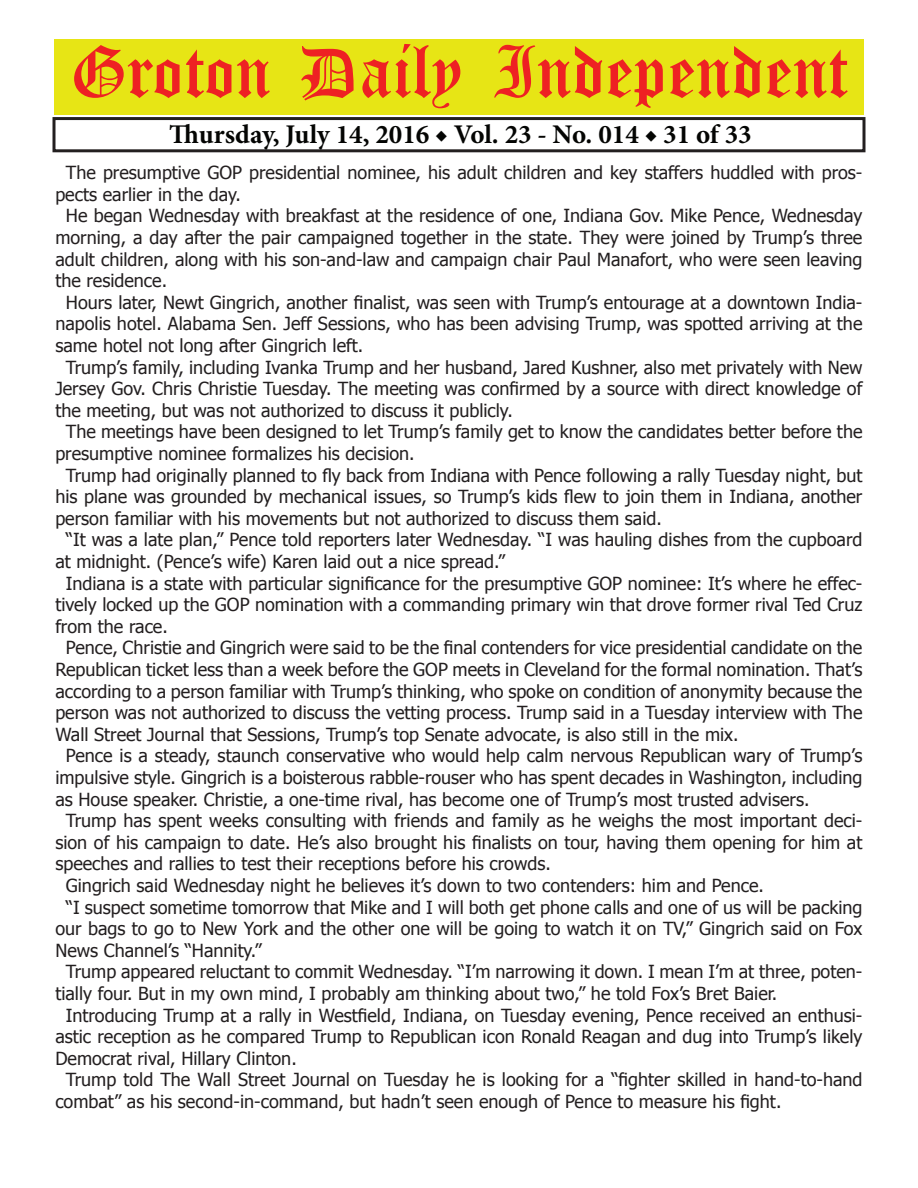
<style>
.page{position:relative;width:918px;height:1188px;background:#fff}
.page>*{position:absolute;margin:0;border:0;box-sizing:border-box;transform-origin:0 0}
.t1{font:54px "Old English Five";color:#ee2123}
.t2{font:700 27px "Minion Pro";color:#040503}
.t3{font:18px "Tahoma";color:#231f20}
</style>
<div class="page">
<div style="left:52px;top:117px;width:814px;height:35px;border:3px solid #231f20"></div>
<div style="left:54px;top:40px;width:810px;height:75px;background:#e7e515"></div>
<h1 class="t1" style="left:70px;top:47px;width:779px">Groton Daily Independent</h1>
<h2 class="t2" style="left:169px;top:116px;width:584px">Thursday, July 14, 2016 ◆ Vol. 23 - No. 014 ◆ 31 of 33</h2>
<p class="t3" style="left:66px;top:161px;width:798px">The presumptive GOP presidential nominee, his adult children and key staffers huddled with pros-</p>
<p class="t3" style="left:55px;top:182px;width:187px">pects earlier in the day.</p>
<p class="t3" style="left:66px;top:204px;width:798px">He began Wednesday with breakfast at the residence of one, Indiana Gov. Mike Pence, Wednesday</p>
<p class="t3" style="left:55px;top:225px;width:809px">morning, a day after the pair campaigned together in the state. They were joined by Trump’s three</p>
<p class="t3" style="left:55px;top:247px;width:809px">adult children, along with his son-and-law and campaign chair Paul Manafort, who were seen leaving</p>
<p class="t3" style="left:55px;top:269px;width:113px">the residence.</p>
<p class="t3" style="left:66px;top:290px;width:798px">Hours later, Newt Gingrich, another finalist, was seen with Trump’s entourage at a downtown India-</p>
<p class="t3" style="left:55px;top:312px;width:809px">napolis hotel. Alabama Sen. Jeff Sessions, who has been advising Trump, was spotted arriving at the</p>
<p class="t3" style="left:55px;top:333px;width:309px">same hotel not long after Gingrich left.</p>
<p class="t3" style="left:66px;top:355px;width:798px">Trump’s family, including Ivanka Trump and her husband, Jared Kushner, also met privately with New</p>
<p class="t3" style="left:55px;top:377px;width:809px">Jersey Gov. Chris Christie Tuesday. The meeting was confirmed by a source with direct knowledge of</p>
<p class="t3" style="left:55px;top:398px;width:459px">the meeting, but was not authorized to discuss it publicly.</p>
<p class="t3" style="left:66px;top:420px;width:798px">The meetings have been designed to let Trump’s family get to know the candidates better before the</p>
<p class="t3" style="left:55px;top:441px;width:361px">presumptive nominee formalizes his decision.</p>
<p class="t3" style="left:66px;top:463px;width:798px">Trump had originally planned to fly back from Indiana with Pence following a rally Tuesday night, but</p>
<p class="t3" style="left:55px;top:485px;width:809px">his plane was grounded by mechanical issues, so Trump’s kids flew to join them in Indiana, another</p>
<p class="t3" style="left:55px;top:506px;width:608px">person familiar with his movements but not authorized to discuss them said.</p>
<p class="t3" style="left:66px;top:528px;width:798px">“It was a late plan,” Pence told reporters later Wednesday. “I was hauling dishes from the cupboard</p>
<p class="t3" style="left:55px;top:549px;width:451px">at midnight. (Pence’s wife) Karen laid out a nice spread.”</p>
<p class="t3" style="left:66px;top:571px;width:798px">Indiana is a state with particular significance for the presumptive GOP nominee: It’s where he effec-</p>
<p class="t3" style="left:55px;top:593px;width:809px">tively locked up the GOP nomination with a commanding primary win that drove former rival Ted Cruz</p>
<p class="t3" style="left:55px;top:614px;width:114px">from the race.</p>
<p class="t3" style="left:66px;top:636px;width:798px">Pence, Christie and Gingrich were said to be the final contenders for vice presidential candidate on the</p>
<p class="t3" style="left:55px;top:657px;width:809px">Republican ticket less than a week before the GOP meets in Cleveland for the formal nomination. That’s</p>
<p class="t3" style="left:55px;top:679px;width:809px">according to a person familiar with Trump’s thinking, who spoke on condition of anonymity because the</p>
<p class="t3" style="left:55px;top:701px;width:809px">person was not authorized to discuss the vetting process. Trump said in a Tuesday interview with The</p>
<p class="t3" style="left:55px;top:722px;width:685px">Wall Street Journal that Sessions, Trump’s top Senate advocate, is also still in the mix.</p>
<p class="t3" style="left:66px;top:744px;width:798px">Pence is a steady, staunch conservative who would help calm nervous Republican wary of Trump’s</p>
<p class="t3" style="left:55px;top:765px;width:809px">impulsive style. Gingrich is a boisterous rabble-rouser who has spent decades in Washington, including</p>
<p class="t3" style="left:55px;top:787px;width:756px">as House speaker. Christie, a one-time rival, has become one of Trump’s most trusted advisers.</p>
<p class="t3" style="left:66px;top:809px;width:798px">Trump has spent weeks consulting with friends and family as he weighs the most important deci-</p>
<p class="t3" style="left:55px;top:830px;width:809px">sion of his campaign to date. He’s also brought his finalists on tour, having them opening for him at</p>
<p class="t3" style="left:55px;top:852px;width:497px">speeches and rallies to test their receptions before his crowds.</p>
<p class="t3" style="left:66px;top:873px;width:700px">Gingrich said Wednesday night he believes it’s down to two contenders: him and Pence.</p>
<p class="t3" style="left:66px;top:895px;width:798px">“I suspect sometime tomorrow that Mike and I will both get phone calls and one of us will be packing</p>
<p class="t3" style="left:55px;top:917px;width:809px">our bags to go to New York and the other one will be going to watch it on TV,” Gingrich said on Fox</p>
<p class="t3" style="left:55px;top:938px;width:208px">News Channel’s “Hannity.”</p>
<p class="t3" style="left:66px;top:960px;width:798px">Trump appeared reluctant to commit Wednesday. “I’m narrowing it down. I mean I’m at three, poten-</p>
<p class="t3" style="left:55px;top:981px;width:724px">tially four. But in my own mind, I probably am thinking about two,” he told Fox’s Bret Baier.</p>
<p class="t3" style="left:66px;top:1003px;width:798px">Introducing Trump at a rally in Westfield, Indiana, on Tuesday evening, Pence received an enthusi-</p>
<p class="t3" style="left:55px;top:1025px;width:809px">astic reception as he compared Trump to Republican icon Ronald Reagan and dug into Trump’s likely</p>
<p class="t3" style="left:55px;top:1046px;width:243px">Democrat rival, Hillary Clinton.</p>
<p class="t3" style="left:66px;top:1068px;width:798px">Trump told The Wall Street Journal on Tuesday he is looking for a “fighter skilled in hand-to-hand</p>
<p class="t3" style="left:55px;top:1089px;width:728px">combat” as his second-in-command, but hadn’t seen enough of Pence to measure his fight.</p>
</div>
